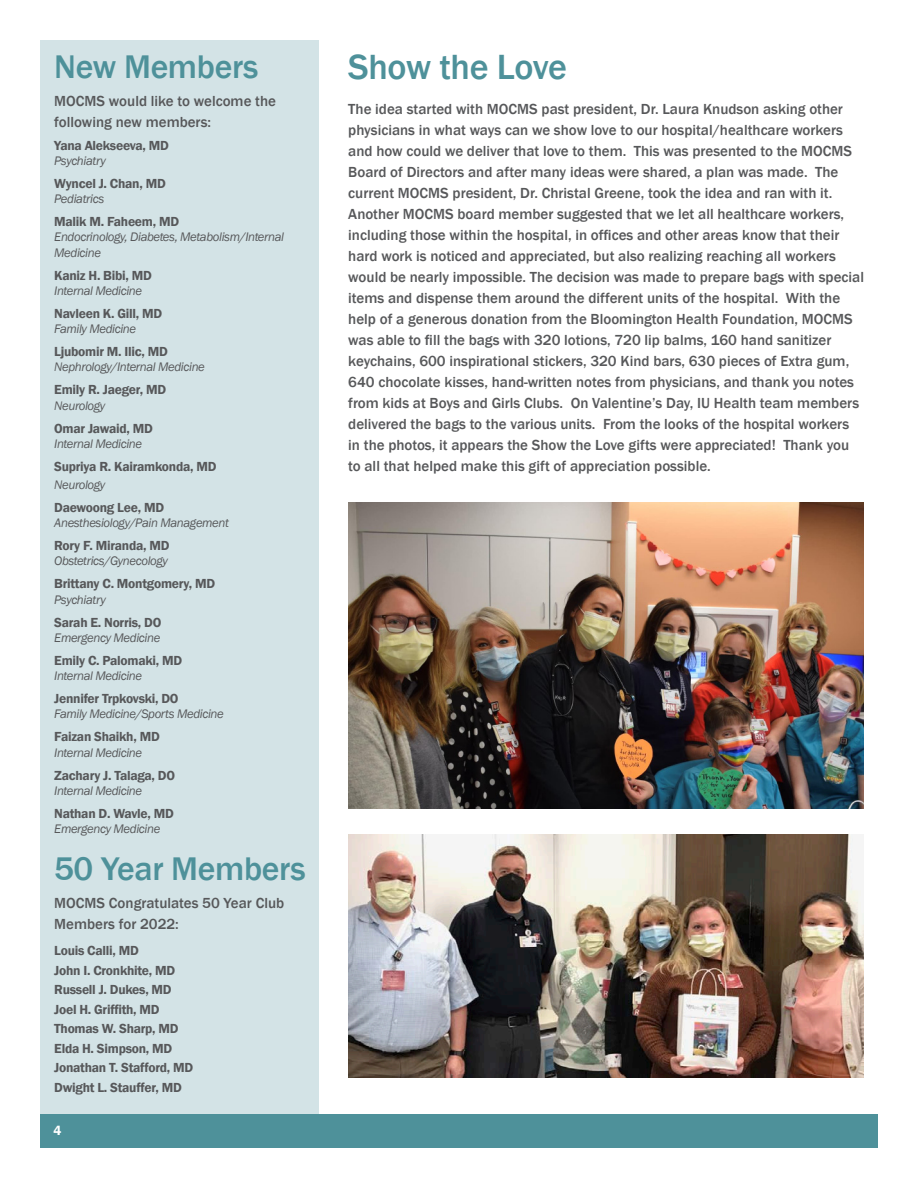
<style>
.page{position:relative;width:918px;height:1188px;background:#fff}
.page>*{position:absolute;margin:0;border:0;box-sizing:border-box;transform-origin:0 0}
.t1{font:500 36px "Franklin Gothic";letter-spacing:-.01em;color:#4e919a}
.h1_-_Sidebar{font:500 33.6px "Franklin Gothic";letter-spacing:-.01em;color:#4e919a}
.t2{font:500 15px/21px "Franklin Gothic";color:#57585a}
.ul{font:600 13.5px "Franklin Gothic";letter-spacing:-.02em;color:#57585a}
.t3{font:600 13.5px "Franklin Gothic";color:#fff}
.ul-2{font:italic 12.75px/15.3px "Franklin Gothic";letter-spacing:-.03em;color:#57585a}
</style>
<div class="page">
<div style="left:40px;top:1114px;width:55px;height:34px;background:#4e919a"></div>
<div style="left:95px;top:1114px;width:783px;height:34px;background:#4e919a"></div>
<div style="left:40px;top:40px;width:280px;height:1074px;background:#d3e3e6"></div>
<img style="left:348px;top:502px;width:516px;height:306px">
<img style="left:348px;top:835px;width:516px;height:242px">
<p class="h1_-_Sidebar" style="left:54px;top:46px;width:206px">New Members</p>
<p class="t2" style="left:54px;top:90px;width:223px">MOCMS would like to welcome the following new members:</p>
<p class="ul" style="left:54px;top:137px;width:116px">Yana Alekseeva, MD</p>
<p class="ul-2" style="left:54px;top:153px;width:53px">Psychiatry</p>
<p class="ul" style="left:54px;top:175px;width:113px">Wyncel J. Chan, MD</p>
<p class="ul-2" style="left:54px;top:191px;width:51px">Pediatrics</p>
<p class="ul" style="left:54px;top:213px;width:126px">Malik M. Faheem, MD</p>
<p class="ul-2" style="left:54px;top:230px;width:231px">Endocrinology, Diabetes, Metabolism/Internal<br>Medicine</p>
<p class="ul" style="left:54px;top:267px;width:99px">Kaniz H. Bibi, MD</p>
<p class="ul-2" style="left:54px;top:283px;width:89px">Internal Medicine</p>
<p class="ul" style="left:54px;top:305px;width:109px">Navleen K. Gill, MD</p>
<p class="ul-2" style="left:54px;top:321px;width:83px">Family Medicine</p>
<p class="ul" style="left:54px;top:343px;width:115px">Ljubomir M. Ilic, MD</p>
<p class="ul-2" style="left:54px;top:360px;width:152px">Nephrology/Internal Medicine</p>
<p class="ul" style="left:54px;top:382px;width:114px">Emily R. Jaeger, MD</p>
<p class="ul-2" style="left:54px;top:398px;width:53px">Neurology</p>
<p class="ul" style="left:54px;top:420px;width:100px">Omar Jawaid, MD</p>
<p class="ul-2" style="left:54px;top:436px;width:89px">Internal Medicine</p>
<p class="ul" style="left:54px;top:458px;width:164px">Supriya R. Kairamkonda, MD</p>
<p class="ul-2" style="left:54px;top:477px;width:53px">Neurology</p>
<p class="ul" style="left:54px;top:499px;width:111px">Daewoong Lee, MD</p>
<p class="ul-2" style="left:54px;top:515px;width:176px">Anesthesiology/Pain Management</p>
<p class="ul" style="left:54px;top:537px;width:117px">Rory F. Miranda, MD</p>
<p class="ul-2" style="left:54px;top:554px;width:115px">Obstetrics/Gynecology</p>
<p class="ul" style="left:54px;top:575px;width:163px">Brittany C. Montgomery, MD</p>
<p class="ul-2" style="left:54px;top:592px;width:53px">Psychiatry</p>
<p class="ul" style="left:54px;top:614px;width:109px">Sarah E. Norris, DO</p>
<p class="ul-2" style="left:54px;top:630px;width:108px">Emergency Medicine</p>
<p class="ul" style="left:54px;top:652px;width:129px">Emily C. Palomaki, MD</p>
<p class="ul-2" style="left:54px;top:668px;width:89px">Internal Medicine</p>
<p class="ul" style="left:54px;top:690px;width:126px">Jennifer Trpkovski, DO</p>
<p class="ul-2" style="left:54px;top:707px;width:171px">Family Medicine/Sports Medicine</p>
<p class="ul" style="left:54px;top:728px;width:107px">Faizan Shaikh, MD</p>
<p class="ul-2" style="left:54px;top:745px;width:89px">Internal Medicine</p>
<p class="ul" style="left:54px;top:767px;width:122px">Zachary J. Talaga, DO</p>
<p class="ul-2" style="left:54px;top:783px;width:89px">Internal Medicine</p>
<p class="ul" style="left:54px;top:805px;width:121px">Nathan D. Wavle, MD</p>
<p class="ul-2" style="left:54px;top:821px;width:108px">Emergency Medicine</p>
<p class="h1_-_Sidebar" style="left:54px;top:848px;width:253px">50 Year Members</p>
<p class="t2" style="left:54px;top:893px;width:231px">MOCMS Congratulates 50 Year Club<br>Members for 2022:</p>
<p class="ul" style="left:54px;top:942px;width:86px">Louis Calli, MD</p>
<p class="ul" style="left:54px;top:962px;width:122px">John I. Cronkhite, MD</p>
<p class="ul" style="left:54px;top:981px;width:119px">Russell J. Dukes, MD</p>
<p class="ul" style="left:54px;top:1001px;width:107px">Joel H. Griffith, MD</p>
<p class="ul" style="left:54px;top:1020px;width:126px">Thomas W. Sharp, MD</p>
<p class="ul" style="left:54px;top:1040px;width:120px">Elda H. Simpson, MD</p>
<p class="ul" style="left:54px;top:1059px;width:141px">Jonathan T. Stafford, MD</p>
<p class="ul" style="left:54px;top:1079px;width:129px">Dwight L. Stauffer, MD</p>
<p class="t3" style="left:53px;top:1123px;width:9px">4</p>
<p class="t1" style="left:348px;top:45px;width:220px">Show the Love</p>
<p class="t2" style="left:348px;top:98px;width:517px">The idea started with MOCMS past president, Dr. Laura Knudson asking other physicians in what ways can we show love to our hospital/healthcare workers and how could we deliver that love to them. This was presented to the MOCMS Board of Directors and after many ideas were shared, a plan was made. The current MOCMS president, Dr. Christal Greene, took the idea and ran with it.<br>Another MOCMS board member suggested that we let all healthcare workers, including those within the hospital, in offices and other areas know that their hard work is noticed and appreciated, but also realizing reaching all workers would be nearly impossible. The decision was made to prepare bags with special items and dispense them around the different units of the hospital. With the help of a generous donation from the Bloomington Health Foundation, MOCMS was able to fill the bags with 320 lotions, 720 lip balms, 160 hand sanitizer keychains, 600 inspirational stickers, 320 Kind bars, 630 pieces of Extra gum, 640 chocolate kisses, hand-written notes from physicians, and thank you notes from kids at Boys and Girls Clubs. On Valentine’s Day, IU Health team members delivered the bags to the various units. From the looks of the hospital workers in the photos, it appears the Show the Love gifts were appreciated! Thank you to all that helped make this gift of appreciation possible.</p>
</div>
